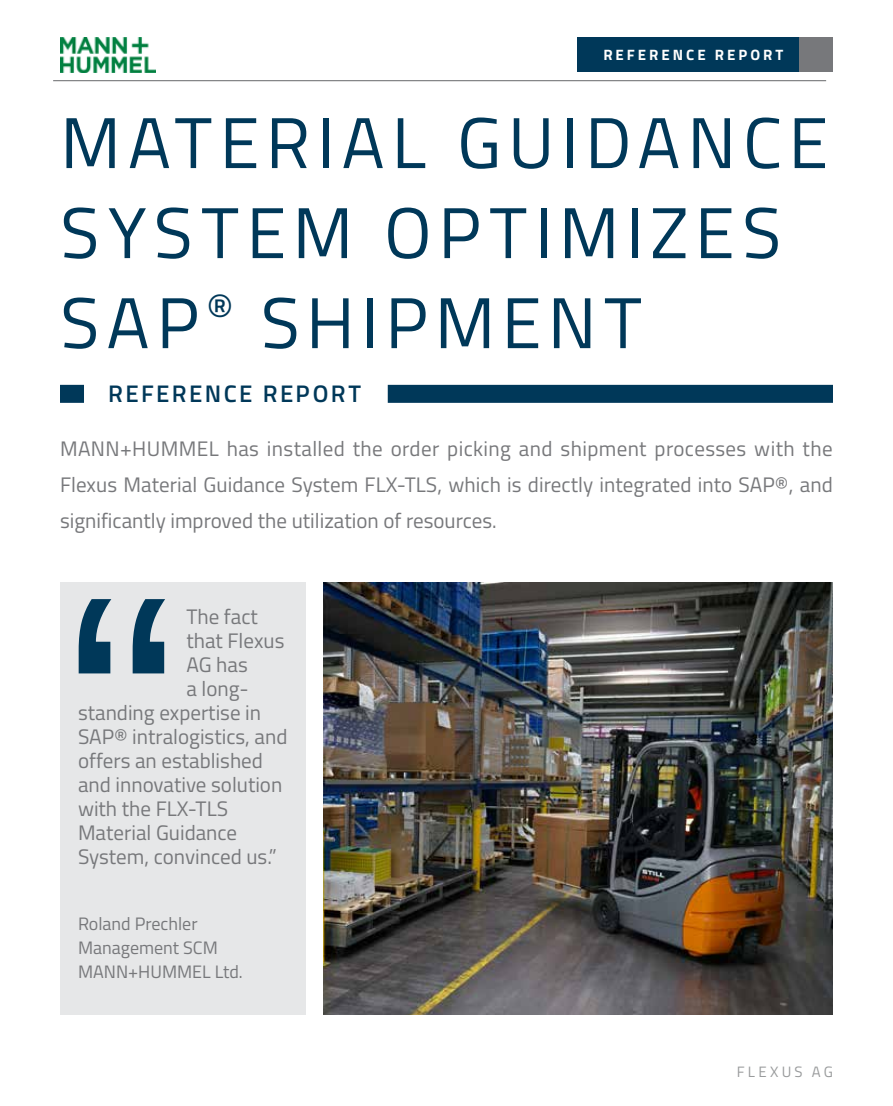
<style>
.page{position:relative;width:893px;height:1106px;background:#fff}
.page>*{position:absolute;margin:0;border:0;box-sizing:border-box;transform-origin:0 0}
.t1{font:72px/90px "Titillium Web";letter-spacing:.09em;color:#003859}
.t2{font:600 24px "Titillium Web";letter-spacing:.1em;color:#003859}
.t3{font:21px/36px "Titillium Web";color:#77787b;text-align:justify}
.t4{font:18px/24px "Titillium Web";color:#77787b}
.t5{font:700 15px "Titillium Web";letter-spacing:.2em;color:#fff}
.t6{font:15px "Titillium Web";letter-spacing:.215em;color:#999b9c}
</style>
<div class="page">
<hr style="left:53px;top:80px;width:773px;height:1px;background:#77787b">
<div style="left:798px;top:38px;width:35px;height:34px;background:#77787b"></div>
<div style="left:577px;top:37px;width:221px;height:35px;background:#003859"></div>
<img style="left:60px;top:37px;width:95px;height:35px">
<img style="left:324px;top:582px;width:509px;height:432px">
<div style="left:60px;top:582px;width:246px;height:432px;background:#e6e7e8"></div>
<svg style="left:79px;top:599px;width:86px;height:74px"></svg>
<div style="left:60px;top:385px;width:24px;height:18px;background:#003859"></div>
<div style="left:388px;top:385px;width:445px;height:18px;background:#003859"></div>
<p class="t5" style="left:603px;top:43px;width:182px">REFERENCE REPORT</p>
<h1 class="t1" style="left:60px;top:94px;width:769px">MATERIAL GUIDANCE<br>SYSTEM OPTIMIZES<br>SAP<sup>®</sup> SHIPMENT</h1>
<p class="t2" style="left:108px;top:376px;width:255px">REFERENCE REPORT</p>
<p class="t3" style="left:60px;top:430px;width:774px">MANN+HUMMEL has installed the order picking and shipment processes with the Flexus Material Guidance System FLX-TLS, which is directly integrated into SAP®, and significantly improved the utilization of resources.</p>
<p class="t3" style="left:186px;top:597px;width:73px">The fact</p>
<p class="t3" style="left:186px;top:621px;width:99px">that Flexus</p>
<p class="t3" style="left:186px;top:645px;width:63px">AG has</p>
<p class="t3" style="left:186px;top:669px;width:64px">a long-</p>
<p class="t3" style="left:78px;top:693px;width:185px">standing expertise in</p>
<p class="t3" style="left:78px;top:717px;width:211px">SAP® intralogistics, and</p>
<p class="t3" style="left:78px;top:741px;width:186px">offers an established</p>
<p class="t3" style="left:78px;top:765px;width:206px">and innovative solution</p>
<p class="t3" style="left:78px;top:789px;width:152px">with the FLX-TLS</p>
<p class="t3" style="left:78px;top:813px;width:161px">Material Guidance</p>
<p class="t3" style="left:78px;top:837px;width:200px">System, convinced us.”</p>
<p class="t4" style="left:78px;top:911px;width:166px">Roland Prechler<br>Management SCM<br>MANN+HUMMEL Ltd.</p>
<p class="t6" style="left:737px;top:1061px;width:98px">FLEXUS AG</p>
</div>
